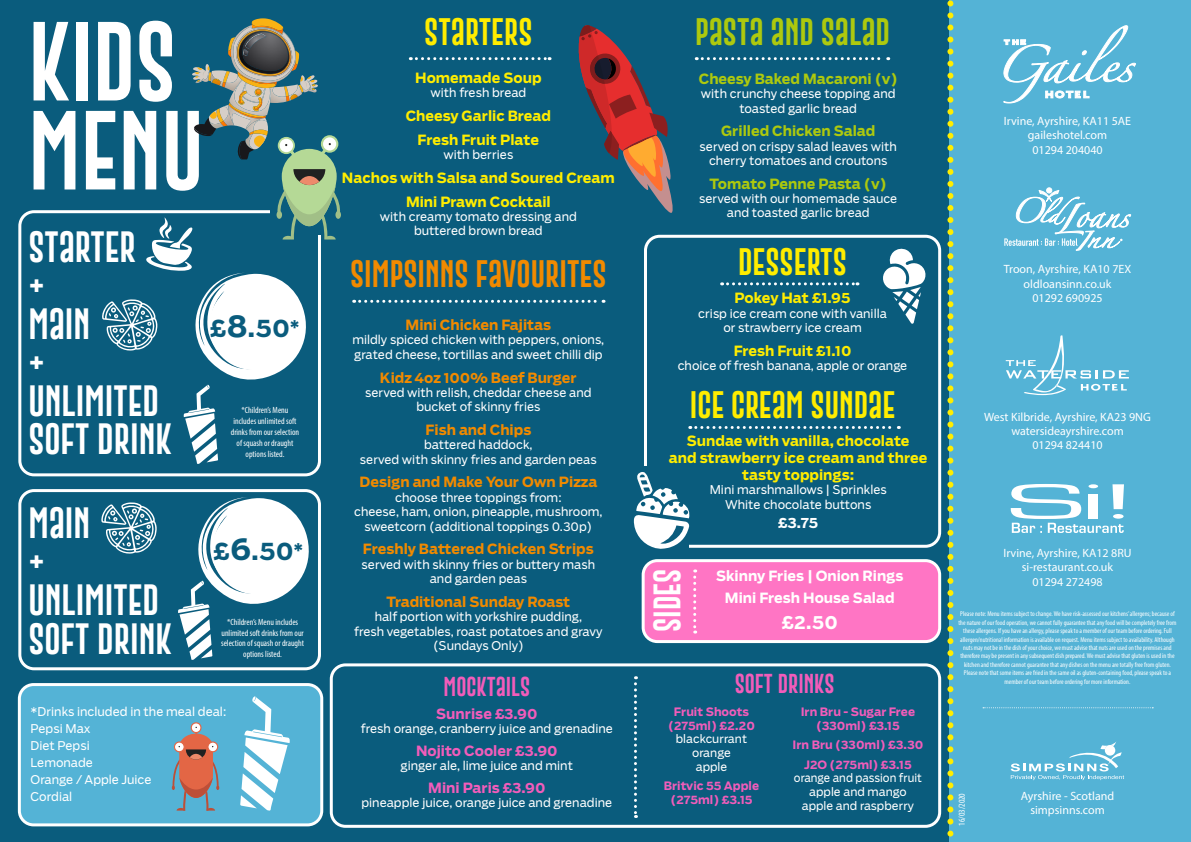
<style>
.page{position:relative;width:1191px;height:842px;background:#fff}
.page>*{position:absolute;margin:0;border:0;box-sizing:border-box;transform-origin:0 0}
.t1{font:82px/89px "Gobold Extra 2";color:#fff}
.t2{font:32px/38.4px "Gobold Extra 2";color:#fff}
.t3{font:28px "Gobold Extra 2";color:#ffed00}
.t4{font:28px "Gobold Extra 2";color:#f18a00}
.t5{font:28px "Gobold Extra 2";color:#adc90e}
.t6{font:28px "Gobold Extra 2";color:#fff}
.t7{font:700 24px "Boomer";color:#0a5c7d}
.t8{font:20px "Gobold Extra 2";color:#f25cba}
.t9{font:700 18px "Boomer";color:#fff}
.t10{font:700 14px/23.7px "Boomer";color:#ffed00;text-align:center}
.t11{font:700 14px "Boomer";color:#f18a00}
.t12{font:700 14px "Boomer";color:#adc90e}
.t13{font:700 14px/22.5px "Boomer";color:#fff;text-align:center}
.t14{font:700 14px "Boomer";color:#f25cba}
.t15{font:12px/14.4px "Boomer";color:#fff;text-align:center}
.t16{font:12px/14.4px "Myriad Pro";color:#fff;text-align:center}
.t17{font:700 11.5px/13.8px "Boomer";color:#f25cba;text-align:center}
.t18{font:11.5px/13.8px "Boomer";color:#fff;text-align:center;scale:.94 1}
.t19{font:11.5px/13.8px "Boomer";color:#fff;text-align:center}
.t20{font:condensed 9px/10.8px "Myriad Pro";color:#fff;text-align:center}
.t21{font:condensed 7px/8.4px "Myriad Pro";color:#fff;text-align:center}
.s1{font-size:30px}
</style>
<div class="page">
<div style="left:0;top:0;width:950px;height:842px;background:#0a5c7d"></div>
<div style="left:950px;top:0;width:241px;height:842px;background:#54b3d6"></div>
<svg style="left:1005px;top:335px;width:123px;height:60px"></svg>
<svg style="left:1004px;top:187px;width:127px;height:64px"></svg>
<svg style="left:1010px;top:742px;width:114px;height:38px"></svg>
<svg style="left:1003px;top:25px;width:133px;height:78px"></svg>
<svg style="left:983px;top:707px;width:170px;height:1px"></svg>
<svg style="left:947px;top:0;width:6px;height:842px"></svg>
<svg style="left:1010px;top:484px;width:114px;height:49px"></svg>
<svg style="left:101px;top:502px;width:56px;height:52px"></svg>
<svg style="left:178px;top:497px;width:138px;height:163px"></svg>
<div style="left:212px;top:506px;width:88px;height:88px;background:#fff;border-radius:50%"></div>
<div style="left:18px;top:210px;width:303px;height:266px;border:3px solid #fff;border-radius:14px"></div>
<div style="left:18px;top:489px;width:303px;height:181px;border:3px solid #fff;border-radius:14px"></div>
<div style="left:644px;top:235px;width:297px;height:313px;border:3px solid #fff;border-radius:14px"></div>
<div style="left:330px;top:663px;width:611px;height:165px;border:3px solid #fff;border-radius:14px"></div>
<svg style="left:410px;top:57px;width:140px;height:3px"></svg>
<svg style="left:696px;top:57px;width:192px;height:3px"></svg>
<svg style="left:354px;top:300px;width:250px;height:3px"></svg>
<svg style="left:721px;top:282px;width:137px;height:3px"></svg>
<svg style="left:690px;top:426px;width:209px;height:3px"></svg>
<div style="left:19px;top:684px;width:303px;height:141px;background:#54b3d6;border-radius:14px"></div>
<div style="left:18px;top:683px;width:305px;height:143px;border:3px solid #fff;border-radius:14px"></div>
<div style="left:643px;top:561px;width:296px;height:80px;background:#ff75c4;border-radius:14px"></div>
<div style="left:641px;top:559px;width:300px;height:84px;border:3px solid #fff;border-radius:14px"></div>
<svg style="left:883px;top:248px;width:43px;height:76px"></svg>
<svg style="left:240px;top:696px;width:50px;height:115px"></svg>
<svg style="left:693px;top:569px;width:3px;height:64px"></svg>
<svg style="left:634px;top:676px;width:3px;height:142px"></svg>
<svg style="left:578px;top:25px;width:95px;height:188px"></svg>
<svg style="left:172px;top:722px;width:47px;height:89px"></svg>
<div style="left:634px;top:467px;width:19px;height:81px;background:#0a5c7d"></div>
<svg style="left:633px;top:472px;width:57px;height:77px"></svg>
<svg style="left:102px;top:18px;width:239px;height:446px"></svg>
<h1 class="t1" style="left:28px;top:17px;width:177px">KIDS<br>MENU</h1>
<h2 class="t2" style="left:28px;top:228px;width:145px">STARTER<br>+<br>MAIN<br>+<br>UNLIMITED<br>SOFT DRINK</h2>
<h3 class="t7" style="left:210px;top:313px;width:91px">£<span class="s1">8</span>.50<sup>*</sup></h3>
<p class="t20" style="left:231px;top:405px;width:70px">*Children’s Menu includes unlimited soft drinks from our selection of squash or draught options listed.</p>
<h2 class="t2" style="left:28px;top:504px;width:145px">MAIN<br>+<br>UNLIMITED<br>SOFT DRINK</h2>
<h3 class="t7" style="left:214px;top:536px;width:91px">£<span class="s1">6</span>.50<sup>*</sup></h3>
<p class="t20" style="left:221px;top:616px;width:84px">*Children’s Menu includes unlimited soft drinks from our selection of squash or draught options listed.</p>
<p class="t15" style="left:31px;top:703px;width:197px;line-height:17px;text-align:left">*Drinks included in the meal deal:<br>Pepsi Max<br>Diet Pepsi<br>Lemonade<br>Orange / Apple Juice<br>Cordial</p>
<h3 class="t3" style="left:424px;top:13px;width:110px">STARTERS</h3>
<p class="t10" style="left:415px;top:66px;width:128px">Homemade Soup</p>
<p class="t15" style="left:430px;top:86px;width:97px">with fresh bread</p>
<p class="t10" style="left:406px;top:104px;width:147px">Cheesy Garlic Bread<br>Fresh Fruit Plate</p>
<p class="t15" style="left:443px;top:148px;width:71px">with berries</p>
<p class="t10" style="left:342px;top:166px;width:274px">Nachos with Salsa and Soured Cream<br>Mini Prawn Cocktail</p>
<p class="t15" style="left:380px;top:209px;width:198px">with creamy tomato dressing and buttered brown bread</p>
<h3 class="t4" style="left:350px;top:256px;width:258px">SIMPSINNS FAVOURITES</h3>
<p class="t11" style="left:405px;top:316px;width:147px">Mini Chicken Fajitas</p>
<p class="t15" style="left:352px;top:333px;width:253px;text-align:left">mildly spiced chicken with peppers, onions, grated cheese, tortillas and sweet chilli dip</p>
<p class="t11" style="left:380px;top:368px;width:198px">Kidz 4oz 100% Beef Burger</p>
<p class="t15" style="left:365px;top:385px;width:228px">served with relish, cheddar cheese and bucket of skinny fries</p>
<p class="t11" style="left:425px;top:421px;width:108px">Fish and Chips</p>
<p class="t15" style="left:360px;top:438px;width:238px">battered haddock,<br>served with skinny fries and garden peas</p>
<p class="t11" style="left:359px;top:473px;width:239px">Design and Make Your Own Pizza</p>
<p class="t15" style="left:354px;top:490px;width:250px">choose three toppings from:<br>cheese, ham, onion, pineapple, mushroom, sweetcorn (additional toppings 0.30p)</p>
<p class="t11" style="left:363px;top:540px;width:232px">Freshly Battered Chicken Strips</p>
<p class="t15" style="left:361px;top:557px;width:235px">served with skinny fries or buttery mash and garden peas</p>
<p class="t11" style="left:386px;top:593px;width:186px">Traditional Sunday Roast</p>
<p class="t15" style="left:354px;top:609px;width:250px">half portion with yorkshire pudding,<br>fresh vegetables, roast potatoes and gravy (Sundays Only)</p>
<h3 class="t8" style="left:443px;top:674px;width:88px">MOCKTAILS</h3>
<p class="t14" style="left:436px;top:705px;width:103px">Sunrise £3.90</p>
<p class="t15" style="left:361px;top:722px;width:254px">fresh orange, cranberry juice and grenadine</p>
<p class="t14" style="left:416px;top:742px;width:143px">Nojito Cooler £3.90</p>
<p class="t15" style="left:401px;top:759px;width:174px">ginger ale, lime juice and mint</p>
<p class="t14" style="left:428px;top:779px;width:119px">Mini Paris £3.90</p>
<p class="t15" style="left:361px;top:795px;width:252px">pineapple juice, orange juice and grenadine</p>
<h3 class="t5" style="left:695px;top:14px;width:196px">PASTA AND SALAD</h3>
<p class="t12" style="left:699px;top:70px;width:200px">Cheesy Baked Macaroni (v)</p>
<p class="t15" style="left:701px;top:86px;width:196px">with crunchy cheese topping and toasted garlic bread</p>
<p class="t12" style="left:721px;top:122px;width:156px">Grilled Chicken Salad</p>
<p class="t15" style="left:699px;top:139px;width:199px">served on crispy salad leaves with cherry tomatoes and croutons</p>
<p class="t12" style="left:709px;top:175px;width:179px">Tomato Penne Pasta (v)</p>
<p class="t15" style="left:699px;top:191px;width:200px">served with our homemade sauce and toasted garlic bread</p>
<h3 class="t3" style="left:738px;top:243px;width:110px">DESSERTS</h3>
<p class="t10" style="left:734px;top:286px;width:117px">Pokey Hat £1.95</p>
<p class="t15" style="left:698px;top:306px;width:190px">crisp ice cream cone with vanilla or strawberry ice cream</p>
<p class="t10" style="left:733px;top:338px;width:119px">Fresh Fruit £1.10</p>
<p class="t15" style="left:677px;top:358px;width:231px">choice of fresh banana, apple or orange</p>
<h3 class="t3" style="left:690px;top:386px;width:207px">ICE CREAM SUNDAE</h3>
<p class="t10" style="left:669px;top:433px;width:260px;line-height:16.8px">Sundae with vanilla, chocolate<br>and strawberry ice cream and three tasty toppings:</p>
<p class="t15" style="left:709px;top:483px;width:178px">Mini marshmallows | Sprinkles<br>White chocolate buttons</p>
<p class="t13" style="left:778px;top:512px;width:41px">£3.75</p>
<h3 class="t6" style="left:649px;top:632px;width:65px;rotate:-90deg">SIDES</h3>
<p class="t13" style="left:716px;top:564px;width:189px">Skinny Fries | Onion Rings<br>Mini Fresh House Salad</p>
<h3 class="t9" style="left:781px;top:611px;width:58px">£2.50</h3>
<h3 class="t8" style="left:735px;top:670px;width:101px">SOFT DRINKS</h3>
<p class="t17" style="left:668px;top:704px;width:88px">Fruit Shoots (275ml) £2.20</p>
<p class="t19" style="left:676px;top:732px;width:73px">blackcurrant orange apple</p>
<p class="t17" style="left:664px;top:779px;width:97px">Britvic 55 Apple (275ml) £3.15</p>
<p class="t17" style="left:800px;top:704px;width:116px">Irn Bru - Sugar Free (330ml) £3.15</p>
<p class="t17" style="left:792px;top:735px;width:132px;line-height:19.5px">Irn Bru (330ml) £3.30<br>J2O (275ml) £3.15</p>
<p class="t18" style="left:794px;top:771px;width:138px">orange and passion fruit apple and mango apple and raspberry</p>
<p class="t16" style="left:1004px;top:113px;width:129px">Irvine, Ayrshire, KA11 5AE gaileshotel.com<br>01294 204040</p>
<p class="t16" style="left:1003px;top:262px;width:129px">Troon, Ayrshire, KA10 7EX oldloansinn.co.uk<br>01292 690925</p>
<p class="t16" style="left:984px;top:409px;width:168px">West Kilbride, Ayrshire, KA23 9NG watersideayrshire.com<br>01294 824410</p>
<p class="t16" style="left:1003px;top:545px;width:130px">Irvine, Ayrshire, KA12 8RU si-restaurant.co.uk<br>01294 272498</p>
<p class="t21" style="left:958px;top:610px;width:219px">Please note: Menu items subject to change. We have risk-assessed our kitchens’ allergens; because of the nature of our food operation, we cannot fully guarantee that any food will be completely free from these allergens. If you have an allergy, please speak to a member of our team before ordering. Full allergen/nutritional information is available on request. Menu items subject to availability. Although nuts may not be in the dish of your choice, we must advise that nuts are used on the premises and therefore may be present in any subsequent dish prepared. We must advise that gluten is used in the kitchen and therefore cannot guarantee that any dishes on the menu are totally free from gluten.<br>Please note that some items are fried in the same oil as gluten-containing food, please speak to a member of our team before ordering for more information.</p>
<p class="t20" style="left:956px;top:826px;width:34px;rotate:-90deg">16/03/2020</p>
<p class="t16" style="left:1020px;top:788px;width:95px">Ayrshire - Scotland simpsinns.com</p>
</div>
